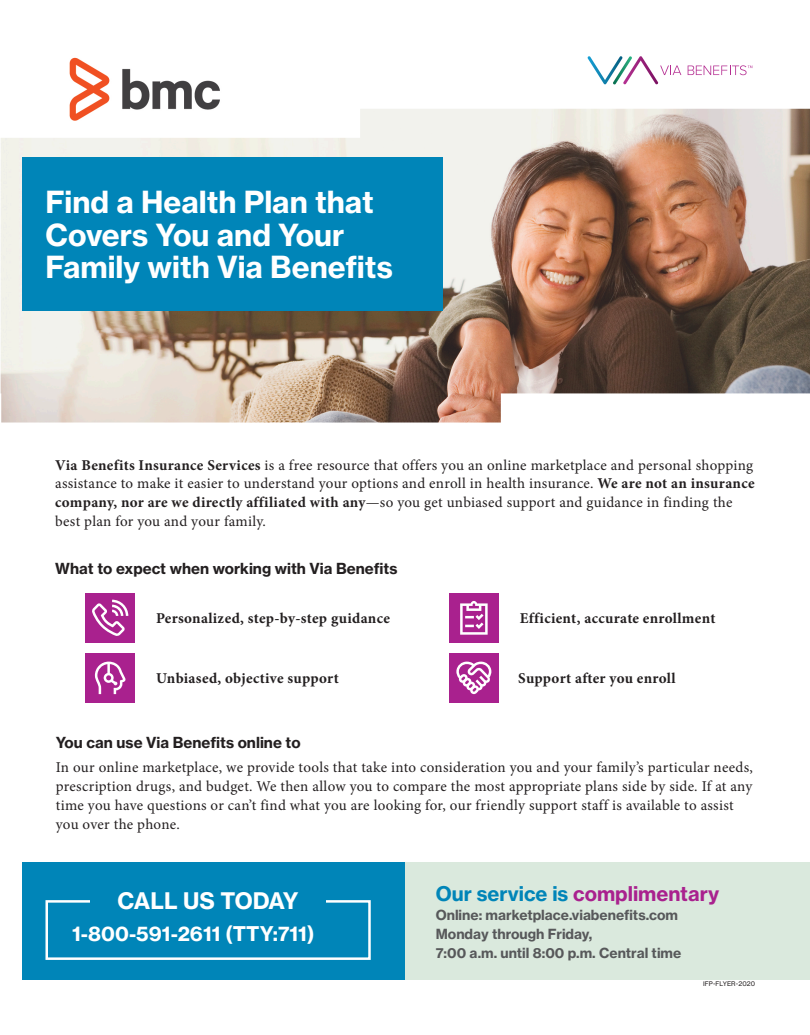
<style>
.page{position:relative;width:810px;height:1035px;background:#fff}
.page>*{position:absolute;margin:0;border:0;box-sizing:border-box;transform-origin:0 0}
.t1{font:30px/32.5px "N Haas Grotesk TX Std 75 Bd";color:#fff}
.t2{font:22.5px "N Haas Grotesk TX Std 75 Bd";letter-spacing:-.015em;color:#fff}
.t3{font:20px "N Haas Grotesk TX Std 75 Bd";color:#a9218e}
.t4{font:20px "N Haas Grotesk TX Std 75 Bd";color:#fff}
.t5{font:15px/18.8px "Minion Pro";letter-spacing:.015em;color:#231f20}
.t6{font:700 15px "Minion Pro";letter-spacing:.02em;color:#231f20}
.t7{font:15px "N Haas Grotesk TX Std 75 Bd";color:#231f20}
.t8{font:13.75px/18.8px "N Haas Grotesk TX Std 75 Bd";color:#57585a}
.t9{font:6.25px "N Haas Grotesk TX Std 55 Rg";letter-spacing:.015em;color:#231f20}
.s1{font-weight:700}
.s2{color:#0085b8}
</style>
<div class="page">
<div style="left:397px;top:862px;width:413px;height:118px;background:#dae9dd"></div>
<div style="left:22px;top:862px;width:383px;height:118px;background:#0085b8"></div>
<img style="left:1px;top:109px;width:809px;height:314px">
<div style="left:22px;top:157px;width:421px;height:154px;background:#0085b8"></div>
<svg style="left:688px;top:65px;width:65px;height:10px"></svg>
<svg style="left:587px;top:56px;width:94px;height:29px"></svg>
<img style="left:55px;top:57px;width:178px;height:68px">
<div style="left:46px;top:900px;width:325px;height:60px;border:2px solid #fff"></div>
<div style="left:90px;top:882px;width:236px;height:36px;background:#0085b8"></div>
<div style="left:86px;top:653px;width:49px;height:49px;background:#a9218e"></div>
<div style="left:86px;top:593px;width:49px;height:49px;background:#a9218e"></div>
<div style="left:449px;top:653px;width:49px;height:49px;background:#a9218e"></div>
<div style="left:449px;top:593px;width:49px;height:49px;background:#a9218e"></div>
<svg style="left:460px;top:601px;width:28px;height:34px"></svg>
<svg style="left:456px;top:661px;width:36px;height:33px"></svg>
<svg style="left:95px;top:662px;width:31px;height:32px"></svg>
<svg style="left:92px;top:600px;width:36px;height:36px"></svg>
<h1 class="t1" style="left:45px;top:186px;width:349px">Find a Health Plan that<br>Covers You and Your<br>Family with Via Benefits</h1>
<p class="t5" style="left:55px;top:455px;width:701px"><span class="s1">Via Benefits Insurance Services</span> is a free resource that offers you an online marketplace and personal shopping assistance to make it easier to understand your options and enroll in health insurance. <span class="s1">We are not an insurance company, nor are we directly affiliated with any</span>—so you get unbiased support and guidance in finding the best plan for you and your family.</p>
<p class="t7" style="left:55px;top:559px;width:344px">What to expect when working with Via Benefits</p>
<p class="t6" style="left:156px;top:608px;width:235px">Personalized, step-by-step guidance</p>
<p class="t6" style="left:156px;top:668px;width:184px">Unbiased, objective support</p>
<p class="t7" style="left:56px;top:733px;width:246px">You can use Via Benefits online to</p>
<p class="t6" style="left:520px;top:608px;width:197px">Efficient, accurate enrollment</p>
<p class="t6" style="left:518px;top:668px;width:159px">Support after you enroll</p>
<p class="t5" style="left:56px;top:758px;width:699px">In our online marketplace, we provide tools that take into consideration you and your family’s particular needs, prescription drugs, and budget. We then allow you to compare the most appropriate plans side by side. If at any time you have questions or can’t find what you are looking for, our friendly support staff is available to assist you over the phone.</p>
<h2 class="t2" style="left:118px;top:886px;width:182px">CALL US TODAY</h2>
<h3 class="t4" style="left:72px;top:921px;width:244px">1-800-591-2611 (TTY:711)</h3>
<h3 class="t3" style="left:436px;top:881px;width:285px"><span class="s2">Our service is</span> complimentary</h3>
<p class="t8" style="left:436px;top:906px;width:247px">Online: marketplace.viabenefits.com<br>Monday through Friday,<br>7:00 a.m. until 8:00 p.m. Central time</p>
<p class="t9" style="left:703px;top:980px;width:53px">IFP-FLYER-2020</p>
</div>
